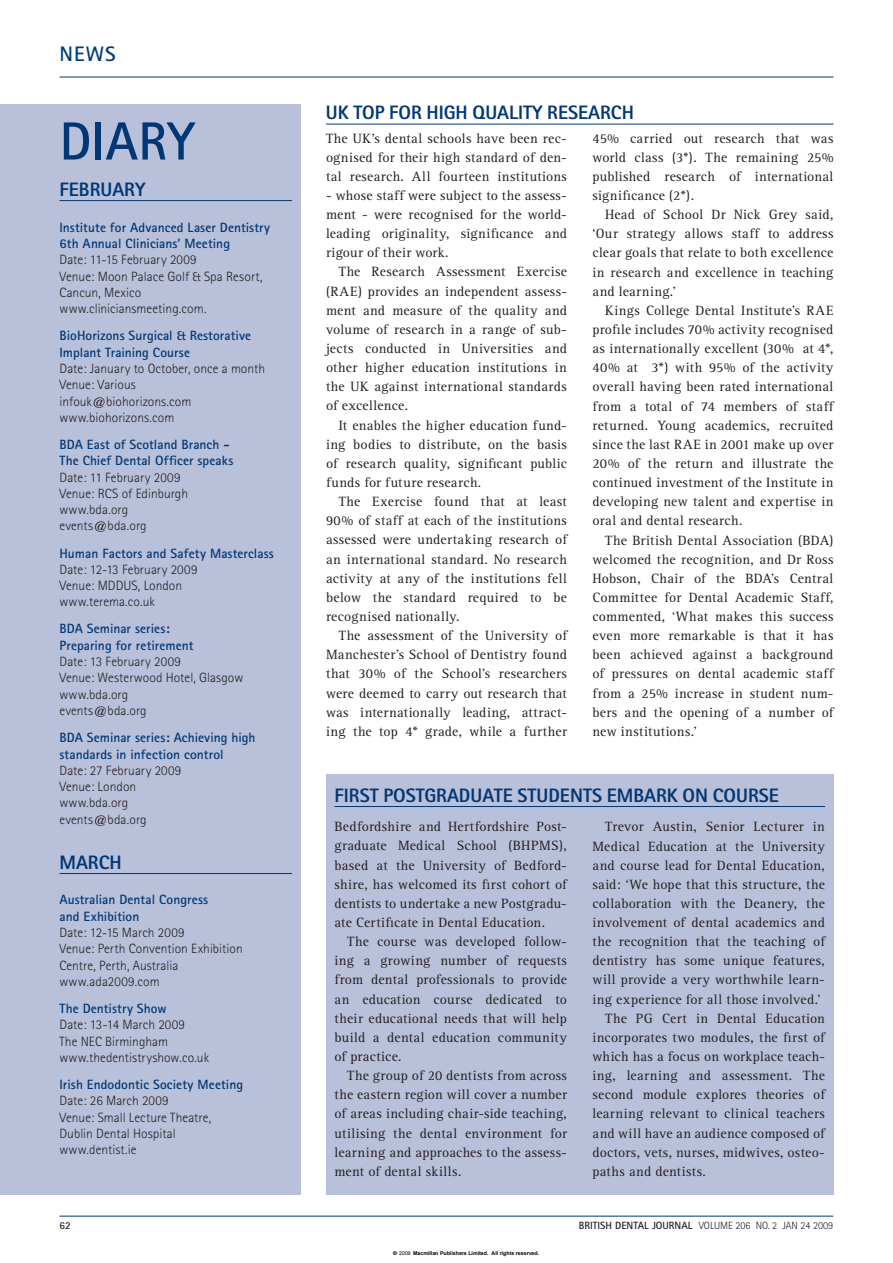
<style>
.page{position:relative;width:893px;height:1263px;background:#fff}
.page>*{position:absolute;margin:0;border:0;box-sizing:border-box;transform-origin:0 0}
.t1{font:700 53.85px "Rotis Sans Serif";color:#013775}
.t2{font:700 21px "Rotis Sans Serif";color:#013d7d}
.t3{font:800 19.5px "Rotis Sans Serif";color:#013775}
.t4{font:13.95px/19.2px "Rotis Serif";letter-spacing:.02em;color:#231f20;text-align:justify}
.t5{font:300 13.5px/16.4px "Rotis Sans Serif";letter-spacing:.005em;color:#231f20}
.t6{font:700 13.5px/16.5px "Rotis Sans Serif";letter-spacing:.005em;color:#013775}
.t7{font:300 10.5px "Rotis Sans Serif";color:#231f20}
.t8{font:700 10.5px "Rotis Sans Serif";color:#231f20}
.t9{font:700 5.25px "Arial";color:#000}
.s1{font-weight:700}
.s2{font-family:"Helvetica"}
.s3{font-weight:400}
</style>
<div class="page">
<hr style="left:59px;top:77px;width:774px;height:1px;background:#013775">
<hr style="left:59px;top:1216px;width:774px;height:1px;background:#013775">
<div style="left:326px;top:774px;width:507px;height:421px;background:#b9c0d9"></div>
<hr style="left:334px;top:806px;width:491px;height:1px;background:#013775">
<hr style="left:326px;top:124px;width:507px;height:1px;background:#013775">
<div style="left:0;top:104px;width:300px;height:1091px;background:#b9c0d9"></div>
<hr style="left:59px;top:200px;width:233px;height:1px;background:#013775">
<hr style="left:59px;top:873px;width:233px;height:1px;background:#013775">
<h2 class="t2" style="left:59px;top:47px;width:58px">NEWS</h2>
<h1 class="t1" style="left:59px;top:122px;width:137px">DIARY</h1>
<h3 class="t3" style="left:59px;top:183px;width:88px">FEBRUARY</h3>
<p class="t6" style="left:59px;top:220px;width:212px">Institute for Advanced Laser Dentistry<br>6th Annual Clinicians’ Meeting</p>
<p class="t5" style="left:59px;top:253px;width:205px">Date: 11-15 February 2009<br>Venue: Moon Palace Golf &amp; Spa Resort,<br>Cancun, Mexico www.cliniciansmeeting.com.</p>
<p class="t6" style="left:59px;top:329px;width:193px">BioHorizons Surgical &amp; Restorative<br>Implant Training Course</p>
<p class="t5" style="left:59px;top:362px;width:207px">Date: January to October, once a month<br>Venue: Various infouk@biohorizons.com www.biohorizons.com</p>
<p class="t6" style="left:59px;top:437px;width:175px">BDA East of Scotland Branch -<br>The Chief Dental Officer speaks</p>
<p class="t5" style="left:59px;top:470px;width:130px">Date: 11 February 2009<br>Venue: RCS of Edinburgh www.bda.org events@bda.org</p>
<p class="t6" style="left:59px;top:546px;width:216px">Human Factors and Safety Masterclass</p>
<p class="t5" style="left:59px;top:562px;width:139px">Date: 12-13 February 2009<br>Venue: MDDUS, London www.terema.co.uk</p>
<p class="t6" style="left:59px;top:622px;width:136px">BDA Seminar series:<br>Preparing for retirement</p>
<p class="t5" style="left:59px;top:655px;width:185px">Date: 13 February 2009<br>Venue: Westerwood Hotel, Glasgow www.bda.org<br>events@bda.org</p>
<p class="t6" style="left:59px;top:731px;width:198px">BDA Seminar series: Achieving high standards in infection control</p>
<p class="t5" style="left:59px;top:763px;width:123px">Date: 27 February 2009<br>Venue: London www.bda.org events@bda.org</p>
<h3 class="t3" style="left:59px;top:855px;width:64px">MARCH</h3>
<p class="t6" style="left:59px;top:893px;width:150px">Australian Dental Congress and Exhibition</p>
<p class="t5" style="left:59px;top:926px;width:185px">Date: 12-15 March 2009<br>Venue: Perth Convention Exhibition<br>Centre, Perth, Australia www.ada2009.com</p>
<p class="t6" style="left:59px;top:1002px;width:109px">The Dentistry Show</p>
<p class="t5" style="left:59px;top:1018px;width:151px">Date: 13-14 March 2009<br>The NEC Birmingham www.thedentistryshow.co.uk</p>
<p class="t6" style="left:59px;top:1078px;width:185px">Irish Endodontic Society Meeting</p>
<p class="t5" style="left:59px;top:1094px;width:153px">Date: 26 March 2009<br>Venue: Small Lecture Theatre,<br>Dublin Dental Hospital www.dentist.ie</p>
<h3 class="t3" style="left:326px;top:106px;width:309px">UK TOP FOR HIGH QUALITY RESEARCH</h3>
<p class="t4" style="left:326px;top:130px;width:242px">The UK’s dental schools have been rec&shy;ognised for their high standard of den&shy;tal research. All fourteen institutions</p>
<p class="t4" style="left:326px;top:187px;width:242px">- whose staff were subject to the assess&shy;ment - were recognised for the world&shy;leading originality, significance and rigour of their work.</p>
<p class="t4" style="left:326px;top:264px;width:242px;text-indent:13px">The Research Assessment Exercise (RAE) provides an independent assess&shy;ment and measure of the quality and volume of research in a range of sub&shy;jects conducted in Universities and other higher education institutions in the UK against international standards of excellence.</p>
<p class="t4" style="left:326px;top:417px;width:242px;text-indent:13px">It enables the higher education fund&shy;ing bodies to distribute, on the basis of research quality, significant public funds for future research.</p>
<p class="t4" style="left:326px;top:493px;width:242px;text-indent:13px">The Exercise found that at least 90% of staff at each of the institutions assessed were undertaking research of an international standard. No research activity at any of the institutions fell below the standard required to be recognised nationally.</p>
<p class="t4" style="left:326px;top:627px;width:242px;text-indent:13px">The assessment of the University of Manchester’s School of Dentistry found that 30% of the School’s researchers were deemed to carry out research that was internationally leading, attract&shy;ing the top 4* grade, while a further</p>
<p class="t4" style="left:592px;top:130px;width:242px">45% carried out research that was world class (3*). The remaining 25% published research of international significance (2*).</p>
<p class="t4" style="left:592px;top:206px;width:242px;text-indent:13px">Head of School Dr Nick Grey said, ‘Our strategy allows staff to address clear goals that relate to both excellence in research and excellence in teaching and learning.’</p>
<p class="t4" style="left:592px;top:302px;width:242px;text-indent:13px">Kings College Dental Institute’s RAE profile includes 70% activity recognised as internationally excellent (30% at 4*, 40% at 3*) with 95% of the activity overall having been rated international from a total of 74 members of staff returned. Young academics, recruited since the last RAE in 2001 make up over 20% of the return and illustrate the continued investment of the Institute in developing new talent and expertise in oral and dental research.</p>
<p class="t4" style="left:592px;top:532px;width:242px;text-indent:13px">The British Dental Association (BDA) welcomed the recognition, and Dr Ross Hobson, Chair of the BDA’s Central Committee for Dental Academic Staff, commented, ‘What makes this success even more remarkable is that it has been achieved against a background of pressures on dental academic staff from a 25% increase in student num&shy;bers and the opening of a number of new institutions.’</p>
<h3 class="t3" style="left:334px;top:788px;width:446px">FIRST POSTGRADUATE STUDENTS EMBARK ON COURSE</h3>
<p class="t4" style="left:334px;top:818px;width:234px">Bedfordshire and Hertfordshire Post&shy;graduate Medical School (BHPMS), based at the University of Bedford&shy;shire, has welcomed its first cohort of dentists to undertake a new Postgradu&shy;ate Certificate in Dental Education.</p>
<p class="t4" style="left:334px;top:933px;width:234px;text-indent:13px">The course was developed follow&shy;ing a growing number of requests from dental professionals to provide an education course dedicated to their educational needs that will help build a dental education community of practice.</p>
<p class="t4" style="left:334px;top:1067px;width:234px;text-indent:13px">The group of 20 dentists from across the eastern region will cover a number of areas including chair-side teaching, utilising the dental environment for learning and approaches to the assess&shy;ment of dental skills.</p>
<p class="t4" style="left:605px;top:818px;width:221px">Trevor Austin, Senior Lecturer in</p>
<p class="t4" style="left:592px;top:838px;width:234px">Medical Education at the University</p>
<p class="t4" style="left:592px;top:857px;width:234px">and course lead for Dental Education,</p>
<p class="t4" style="left:592px;top:876px;width:234px">said: ‘We hope that this structure, the</p>
<p class="t4" style="left:592px;top:895px;width:234px">collaboration with the Deanery, the</p>
<p class="t4" style="left:592px;top:914px;width:234px">involvement of dental academics and</p>
<p class="t4" style="left:592px;top:933px;width:234px">the recognition that the teaching of</p>
<p class="t4" style="left:592px;top:952px;width:234px">dentistry has some unique features,</p>
<p class="t4" style="left:592px;top:972px;width:234px">will provide a very worthwhile learn-</p>
<p class="t4" style="left:592px;top:991px;width:230px">ing experience for all those involved.’</p>
<p class="t4" style="left:605px;top:1010px;width:221px">The PG Cert in Dental Education</p>
<p class="t4" style="left:592px;top:1029px;width:234px">incorporates two modules, the first of</p>
<p class="t4" style="left:592px;top:1048px;width:234px">which has a focus on workplace teach-</p>
<p class="t4" style="left:592px;top:1067px;width:234px">ing, learning and assessment. The</p>
<p class="t4" style="left:592px;top:1086px;width:234px">second module explores theories of</p>
<p class="t4" style="left:592px;top:1105px;width:234px">learning relevant to clinical teachers</p>
<p class="t4" style="left:592px;top:1125px;width:234px">and will have an audience composed of</p>
<p class="t4" style="left:592px;top:1144px;width:234px">doctors, vets, nurses, midwives, osteo-</p>
<p class="t4" style="left:592px;top:1163px;width:115px">paths and dentists.</p>
<p class="t8" style="left:59px;top:1222px;width:13px">62</p>
<p class="t7" style="left:579px;top:1222px;width:256px"><span class="s1">BRITISH DENTAL JOURNAL</span> VOLUME 206 NO. 2 JAN 24 2009</p>
<p class="t9" style="left:393px;top:1250px;width:148px"><span class="s2">©</span> <span class="s3">2009</span> Macmillan Publishers Limited. All rights reserved.</p>
</div>
